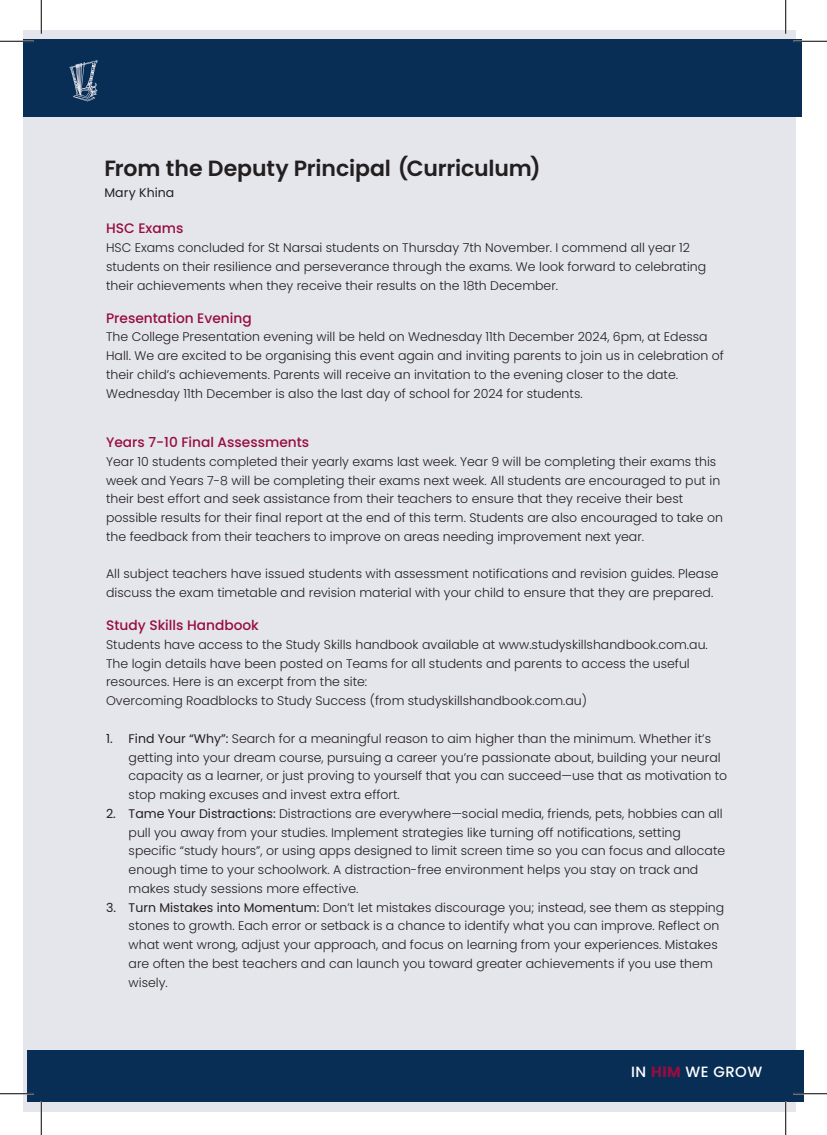
<style>
.page{position:relative;width:827px;height:1135px;background:#fff}
.page>*{position:absolute;margin:0;border:0;box-sizing:border-box;transform-origin:0 0}
.t1{font:600 22px "Poppins";letter-spacing:-.005em;color:#231f20}
.t2{font:500 14.88px "Poppins";letter-spacing:.03em;color:#fff}
.t3{font:500 13.75px "Poppins";color:#970d40}
.t4{font:300 12.5px/18.8px "Poppins";color:#231f20}
.t5{font:12.5px "Poppins";letter-spacing:.005em;color:#231f20}
.s1{font-weight:400}
.s2{font-weight:700;color:#970d40}
</style>
<div class="page">
<div style="left:24px;top:30px;width:771px;height:1081px;background:#e5e5ec"></div>
<div style="left:27px;top:1050px;width:776px;height:52px;background:#082e56"></div>
<div style="left:24px;top:39px;width:777px;height:77px;background:#082e56"></div>
<svg style="left:70px;top:60px;width:28px;height:41px"></svg>
<hr style="left:0;top:40px;width:34px;height:2px;background:#fff">
<hr style="left:793px;top:40px;width:34px;height:2px;background:#fff">
<hr style="left:40px;top:0;width:2px;height:34px;background:#fff">
<hr style="left:40px;top:1101px;width:2px;height:34px;background:#fff">
<hr style="left:0;top:41px;width:34px;height:1px;background:#000">
<hr style="left:793px;top:41px;width:34px;height:1px;background:#000">
<hr style="left:0;top:1093px;width:34px;height:1px;background:#000">
<hr style="left:793px;top:1093px;width:34px;height:1px;background:#000">
<hr style="left:41px;top:0;width:1px;height:34px;background:#000">
<hr style="left:41px;top:1101px;width:1px;height:34px;background:#000">
<hr style="left:785px;top:0;width:1px;height:34px;background:#000">
<hr style="left:785px;top:1101px;width:1px;height:34px;background:#000">
<h1 class="t1" style="left:104px;top:155px;width:438px">From the Deputy Principal (Curriculum)</h1>
<p class="t5" style="left:104px;top:185px;width:71px">Mary Khina</p>
<p class="t3" style="left:106px;top:221px;width:79px">HSC Exams</p>
<p class="t4" style="left:106px;top:238px;width:601px">HSC Exams concluded for St Narsai students on Thursday 7th November. I commend all year 12 students on their resilience and perseverance through the exams. We look forward to celebrating their achievements when they receive their results on the 18th December.</p>
<p class="t3" style="left:106px;top:310px;width:147px">Presentation Evening</p>
<p class="t4" style="left:106px;top:328px;width:619px">The College Presentation evening will be held on Wednesday 11th December 2024, 6pm, at Edessa Hall. We are excited to be organising this event again and inviting parents to join us in celebration of their child’s achievements. Parents will receive an invitation to the evening closer to the date.<br>Wednesday 11th December is also the last day of school for 2024 for students.</p>
<p class="t3" style="left:106px;top:434px;width:205px">Years 7-10 Final Assessments</p>
<p class="t4" style="left:106px;top:452px;width:618px">Year 10 students completed their yearly exams last week. Year 9 will be completing their exams this week and Years 7-8 will be completing their exams next week. All students are encouraged to put in their best effort and seek assistance from their teachers to ensure that they receive their best possible results for their final report at the end of this term. Students are also encouraged to take on the feedback from their teachers to improve on areas needing improvement next year.</p>
<p class="t4" style="left:106px;top:565px;width:614px">All subject teachers have issued students with assessment notifications and revision guides. Please discuss the exam timetable and revision material with your child to ensure that they are prepared.</p>
<p class="t3" style="left:106px;top:617px;width:154px">Study Skills Handbook</p>
<p class="t4" style="left:106px;top:635px;width:603px">Students have access to the Study Skills handbook available at www.studyskillshandbook.com.au.<br>The login details have been posted on Teams for all students and parents to access the useful resources. Here is an excerpt from the site:<br>Overcoming Roadblocks to Study Success (from studyskillshandbook.com.au)</p>
<p class="t4" style="left:129px;top:729px;width:600px;text-indent:-22px"><span class="s1">1. Find Your “Why”:</span> Search for a meaningful reason to aim higher than the minimum. Whether it’s getting into your dream course, pursuing a career you’re passionate about, building your neural capacity as a learner, or just proving to yourself that you can succeed—use that as motivation to stop making excuses and invest extra effort.</p>
<p class="t4" style="left:129px;top:804px;width:598px;text-indent:-22px"><span class="s1">2. Tame Your Distractions:</span> Distractions are everywhere—social media, friends, pets, hobbies can all pull you away from your studies. Implement strategies like turning off notifications, setting specific “study hours”, or using apps designed to limit screen time so you can focus and allocate enough time to your schoolwork. A distraction-free environment helps you stay on track and makes study sessions more effective.</p>
<p class="t4" style="left:129px;top:898px;width:597px;text-indent:-22px"><span class="s1">3. Turn Mistakes into Momentum:</span> Don’t let mistakes discourage you; instead, see them as stepping stones to growth. Each error or setback is a chance to identify what you can improve. Reflect on what went wrong, adjust your approach, and focus on learning from your experiences. Mistakes are often the best teachers and can launch you toward greater achievements if you use them wisely.</p>
<p class="t2" style="left:631px;top:1063px;width:132px">IN <span class="s2">HIM</span> WE GROW</p>
</div>
